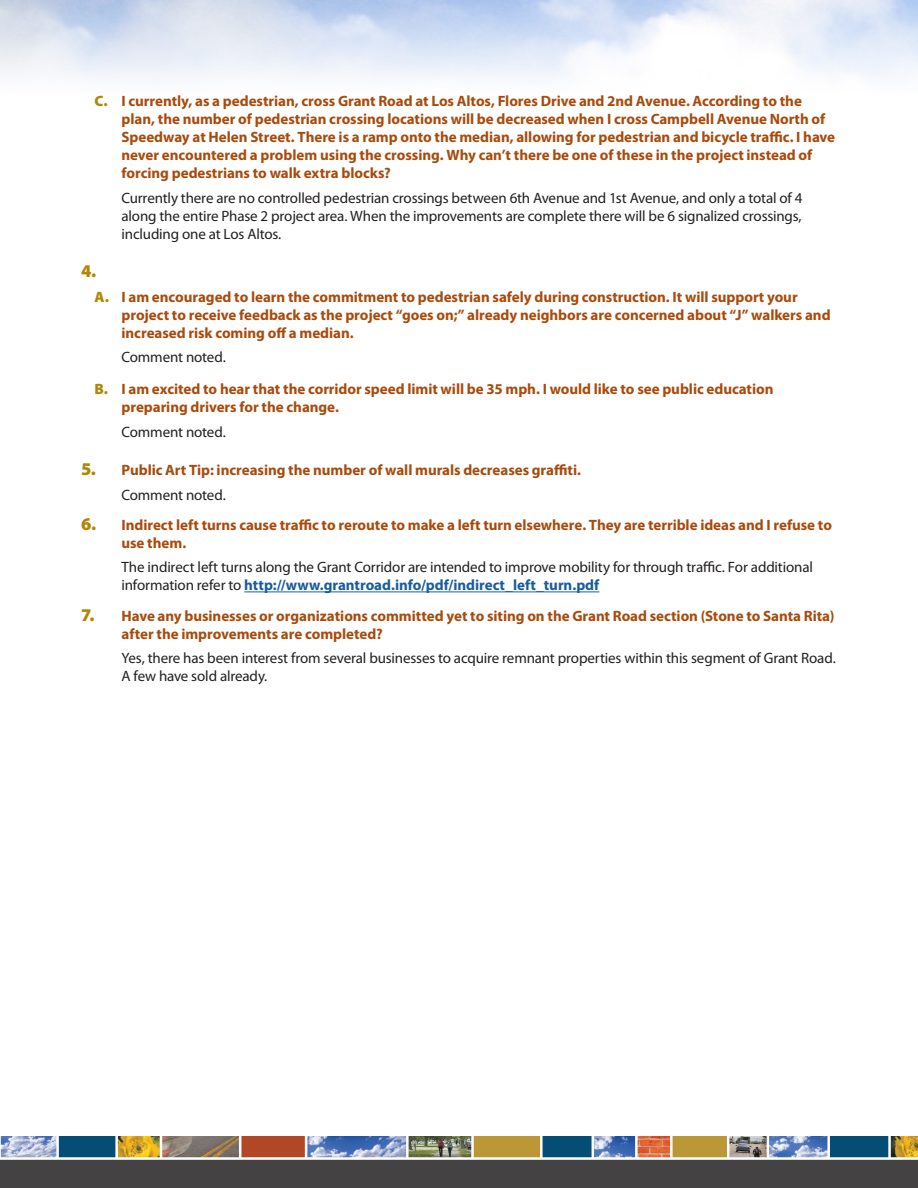
<style>
.page{position:relative;width:918px;height:1188px;background:#fff}
.page>*{position:absolute;margin:0;border:0;box-sizing:border-box;transform-origin:0 0}
.t1{font:900 18px "Myriad Pro";color:#b28705}
.t2{font:700 15px/18px "Myriad Pro";letter-spacing:-.005em;color:#a84b0d}
.t3{font:15px/18px "Myriad Pro";letter-spacing:-.01em;color:#231f20}
.s1{font-weight:900;color:#b28705}
.s2{font-weight:900;font-size:18px;color:#b28705}
.s3{font-weight:700;color:#175d9e}
</style>
<div class="page">
<hr style="left:244px;top:592px;width:355px;height:1px;background:#175d9e">
<img style="left:0;top:1136px;width:918px;height:52px">
<p class="t2" style="left:122px;top:92px;width:715px;text-indent:-27px"><span class="s1">C.</span> I currently, as a pedestrian, cross Grant Road at Los Altos, Flores Drive and 2nd Avenue. According to the plan, the number of pedestrian crossing locations will be decreased when I cross Campbell Avenue North of Speedway at Helen Street. There is a ramp onto the median, allowing for pedestrian and bicycle traffic. I have never encountered a problem using the crossing. Why can’t there be one of these in the project instead of forcing pedestrians to walk extra blocks?</p>
<p class="t3" style="left:122px;top:189px;width:683px;text-align:justify">Currently there are no controlled pedestrian crossings between 6th Avenue and 1st Avenue, and only a total of 4 along the entire Phase 2 project area. When the improvements are complete there will be 6 signalized crossings, including one at Los Altos.</p>
<p class="t1" style="left:81px;top:260px;width:17px">4.</p>
<p class="t2" style="left:122px;top:288px;width:711px;text-indent:-27px"><span class="s1">A.</span> I am encouraged to learn the commitment to pedestrian safely during construction. It will support your project to receive feedback as the project “goes on;” already neighbors are concerned about “J” walkers and increased risk coming off a median.</p>
<p class="t3" style="left:122px;top:349px;width:106px">Comment noted.</p>
<p class="t2" style="left:122px;top:380px;width:654px;text-indent:-27px"><span class="s1">B.</span> I am excited to hear that the corridor speed limit will be 35 mph. I would like to see public education preparing drivers for the change.</p>
<p class="t3" style="left:122px;top:423px;width:106px">Comment noted.</p>
<p class="t2" style="left:81px;top:461px;width:502px"><span class="s2">5.</span> Public Art Tip: increasing the number of wall murals decreases graffiti.</p>
<p class="t3" style="left:122px;top:486px;width:106px">Comment noted.</p>
<p class="t2" style="left:122px;top:516px;width:712px;text-indent:-40px"><span class="s2">6.</span> Indirect left turns cause traffic to reroute to make a left turn elsewhere. They are terrible ideas and I refuse to use them.</p>
<p class="t3" style="left:122px;top:559px;width:693px">The indirect left turns along the Grant Corridor are intended to improve mobility for through traffic. For additional information refer to <span class="s3">http://www.grantroad.info/pdf/indirect_left_turn.pdf</span></p>
<p class="t2" style="left:122px;top:607px;width:714px;text-indent:-40px"><span class="s2">7.</span> Have any businesses or organizations committed yet to siting on the Grant Road section (Stone to Santa Rita) after the improvements are completed?</p>
<p class="t3" style="left:122px;top:650px;width:716px">Yes, there has been interest from several businesses to acquire remnant properties within this segment of Grant Road.<br>A few have sold already.</p>
</div>
